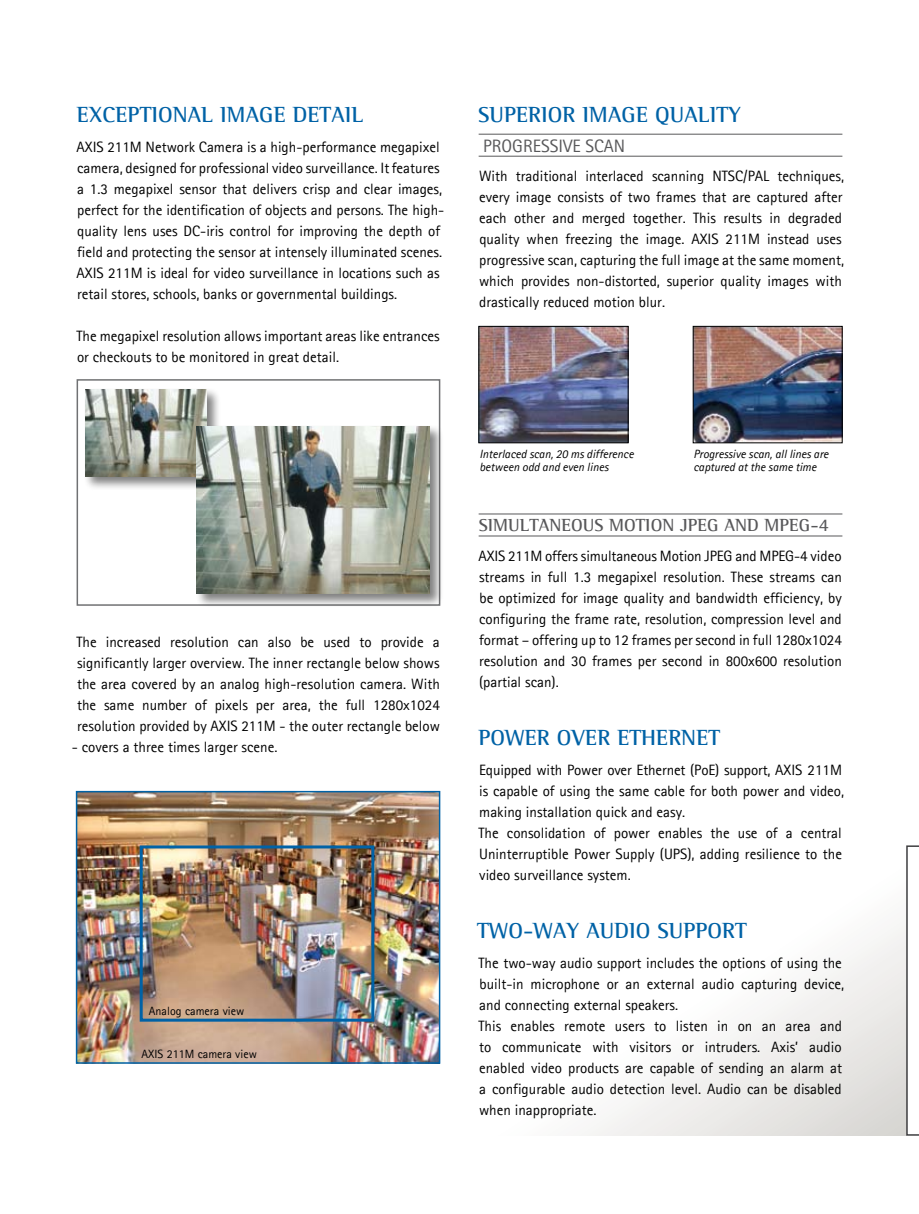
<style>
.page{position:relative;width:919px;height:1214px;background:#fff}
.page>*{position:absolute;margin:0;border:0;box-sizing:border-box;transform-origin:0 0}
.t1{font:700 22.5px "Agfa Rotis Semi Serif";color:#0062a6}
.t2{font:700 18px "Agfa Rotis Semi Serif";color:#58585a}
.t3{font:18px "Agfa Rotis Sans Serif";color:#58585a}
.t4{font:15px/21px "Agfa Rotis Sans Serif";color:#000}
.t5{font:italic 12px/12.8px "Agfa Rotis Sans Serif";color:#000}
.t6{font:12px "Agfa Rotis Sans Serif";color:#000}
</style>
<div class="page">
<svg style="left:585px;top:923px;width:321px;height:213px"></svg>
<hr style="left:478px;top:134px;width:364px;height:1px;background:#58585a">
<hr style="left:478px;top:156px;width:364px;height:1px;background:#58585a">
<svg style="left:906px;top:845px;width:12px;height:291px"></svg>
<hr style="left:478px;top:514px;width:364px;height:1px;background:#58585a">
<hr style="left:478px;top:536px;width:364px;height:1px;background:#58585a">
<img style="left:695px;top:328px;width:145px;height:113px">
<div style="left:693px;top:326px;width:149px;height:117px;border:1px solid #000"></div>
<img style="left:480px;top:328px;width:146px;height:113px">
<div style="left:478px;top:326px;width:150px;height:117px;border:1px solid #000"></div>
<img style="left:79px;top:794px;width:358px;height:267px">
<div style="left:76px;top:791px;width:364px;height:273px;border:2px solid #0062a6"></div>
<div style="left:140px;top:845px;width:234px;height:177px;border:3px solid #0062a6"></div>
<div style="left:77px;top:379px;width:363px;height:227px;border:2px solid #707173"></div>
<div style="left:83px;top:387px;width:144px;height:110px;background:#000;opacity:.5"></div>
<img style="left:85px;top:389px;width:121px;height:87px">
<div style="left:195px;top:424px;width:255px;height:190px;background:#000;opacity:.5"></div>
<img style="left:197px;top:426px;width:232px;height:168px">
<h1 class="t1" style="left:77px;top:101px;width:287px">EXCEPTIONAL IMAGE DETAIL</h1>
<p class="t4" style="left:77px;top:136px;width:369px">AXIS 211M Network Camera is a high-performance megapixel camera, designed for professional video surveillance. It features a 1.3 megapixel sensor that delivers crisp and clear images, perfect for the identification of objects and persons. The high&shy;quality lens uses DC-iris control for improving the depth of field and protecting the sensor at intensely illuminated scenes.<br>AXIS 211M is ideal for video surveillance in locations such as retail stores, schools, banks or governmental buildings.</p>
<p class="t4" style="left:76px;top:325px;width:364px">The megapixel resolution allows important areas like entrances or checkouts to be monitored in great detail.</p>
<h1 class="t1" style="left:478px;top:101px;width:119px">SUPERIOR IMAG</h1>
<h1 class="t1" style="left:636px;top:101px;width:107px">E QUALITY</h1>
<p class="t3" style="left:483px;top:135px;width:58px">progressi</p>
<p class="t3" style="left:563px;top:135px;width:33px">ve scan</p>
<p class="t4" style="left:479px;top:165px;width:367px">With traditional interlaced scanning NTSC/PAL techniques, every image consists of two frames that are captured after each other and merged together. This results in degraded quality when freezing the image. AXIS 211M instead uses progressive scan, capturing the full image at the same moment, which provides non-distorted, superior quality images with drastically reduced motion blur.</p>
<p class="t4" style="left:76px;top:631px;width:365px;text-align:justify">The increased resolution can also be used to provide a significantly larger overview. The inner rectangle below shows the area covered by an analog high-resolution camera. With the same number of pixels per area, the full 1280x1024 resolution provided by AXIS 211M - the outer rectangle below</p>
<p class="t4" style="left:72px;top:736px;width:207px">- covers a three times larger scene.</p>
<p class="t6" style="left:149px;top:1003px;width:97px">Analog camera view</p>
<p class="t6" style="left:141px;top:1047px;width:117px">AXIS 211M camera view</p>
<p class="t5" style="left:479px;top:448px;width:156px">Interlaced scan, 20 ms difference between odd and even lines</p>
<p class="t5" style="left:693px;top:448px;width:136px">Progressive scan, all lines are captured at the same time</p>
<p class="t2" style="left:478px;top:515px;width:352px">SIMULTANEOUS MOTI ON JPEG AND MPEG-4</p>
<p class="t4" style="left:478px;top:545px;width:365px;text-align:justify">AXIS 211M offers simultaneous Motion JPEG and MPEG-4 video streams in full 1.3 megapixel resolution. These streams can be optimized for image quality and bandwidth efficiency, by configuring the frame rate, resolution, compression level and format – offering up to 12 frames per second in full 1280x1024 resolution and 30 frames per second in 800x600 resolution (partial scan).</p>
<h1 class="t1" style="left:478px;top:724px;width:16px">POWER</h1>
<h1 class="t1" style="left:557px;top:724px;width:14px">OVER</h1>
<h1 class="t1" style="left:617px;top:724px;width:104px">ETHERNET</h1>
<p class="t4" style="left:478px;top:759px;width:367px">Equipped with Power over Ethernet (PoE) support, AXIS 211M is capable of using the same cable for both power and video, making installation quick and easy.<br>The consolidation of power enables the use of a central Uninterruptible Power Supply (UPS), adding resilience to the video surveillance system.</p>
<h1 class="t1" style="left:477px;top:917px;width:267px">TWO-WAY AUDIO SUPPORT</h1>
<p class="t4" style="left:478px;top:952px;width:367px">The two-way audio support includes the options of using the built-in microphone or an external audio capturing device, and connecting external speakers.<br>This enables remote users to listen in on an area and to communicate with visitors or intruders. Axis’ audio enabled video products are capable of sending an alarm at a configurable audio detection level. Audio can be disabled when inappropriate.</p>
</div>
